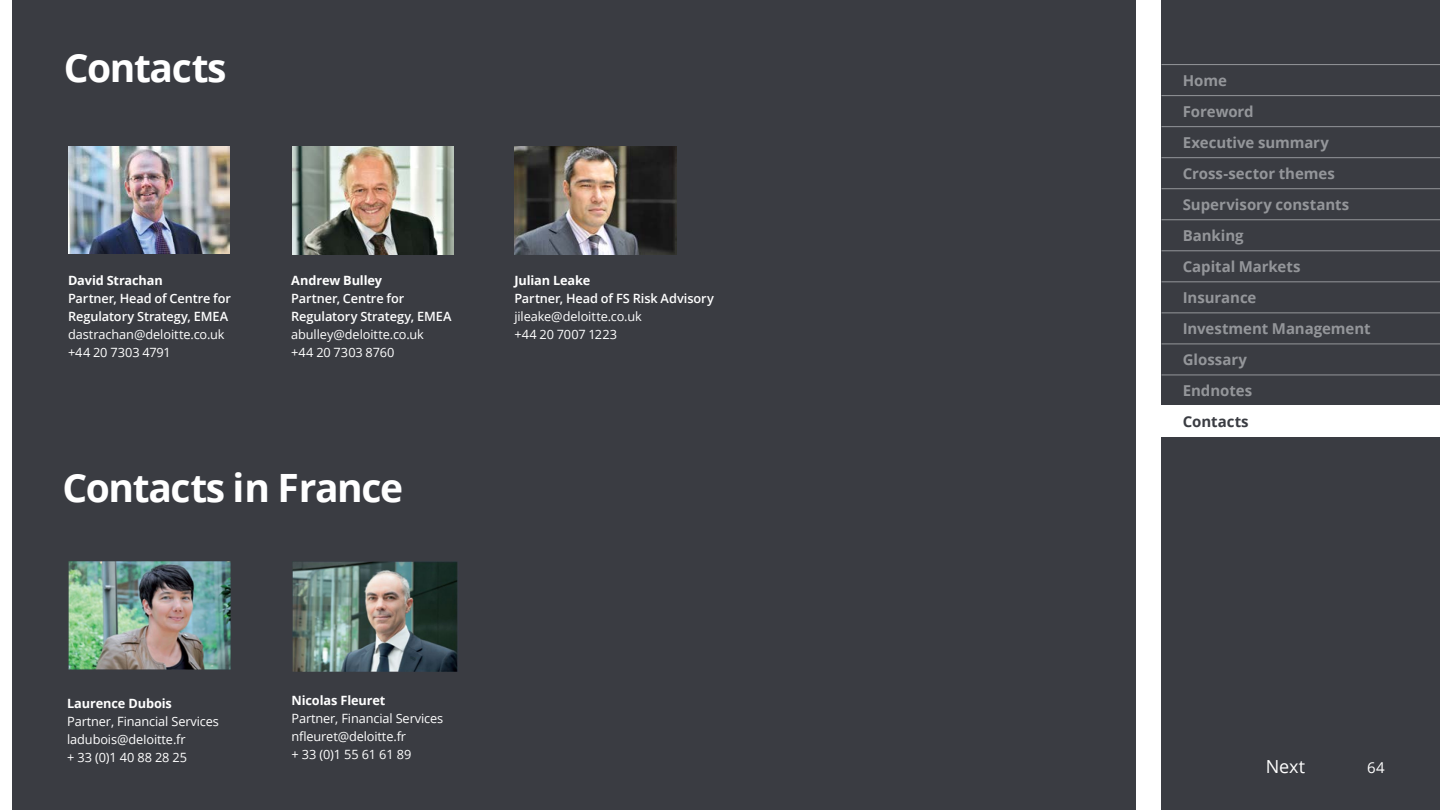
<style>
.page{position:relative;width:1440px;height:810px;background:#fff}
.page>*{position:absolute;margin:0;border:0;box-sizing:border-box;transform-origin:0 0}
.t1{font:700 39px "Open Sans";letter-spacing:-.035em;color:#fff}
.t2{font:18px "Open Sans";color:#fff}
.t3{font:700 15px/31px "Open Sans";letter-spacing:-.005em;color:#94969a}
.t4{font:700 15px "Open Sans";letter-spacing:-.005em;color:#3a3c42}
.t5{font:15px "Open Sans";color:#fff}
.t6{font:12.75px/18px "Open Sans";letter-spacing:-.01em;color:#fff}
.t7{font:600 12.75px/18px "Open Sans";letter-spacing:-.005em;color:#fff}
.t8{font:700 12.75px "Open Sans";letter-spacing:-.01em;color:#fff}
</style>
<div class="page">
<div style="left:1162px;top:0;width:278px;height:810px;background:#3a3c42"></div>
<div style="left:1162px;top:406px;width:278px;height:31px;background:#fff"></div>
<hr style="left:1162px;top:64px;width:278px;height:1px;background:#94969a">
<hr style="left:1162px;top:95px;width:278px;height:1px;background:#94969a">
<hr style="left:1162px;top:126px;width:278px;height:1px;background:#94969a">
<hr style="left:1162px;top:157px;width:278px;height:1px;background:#94969a">
<hr style="left:1162px;top:188px;width:278px;height:1px;background:#94969a">
<hr style="left:1162px;top:219px;width:278px;height:1px;background:#94969a">
<hr style="left:1162px;top:250px;width:278px;height:1px;background:#94969a">
<hr style="left:1162px;top:281px;width:278px;height:1px;background:#94969a">
<hr style="left:1162px;top:312px;width:278px;height:1px;background:#94969a">
<hr style="left:1162px;top:344px;width:278px;height:1px;background:#94969a">
<hr style="left:1162px;top:375px;width:278px;height:1px;background:#94969a">
<div style="left:13px;top:0;width:1123px;height:810px;background:#3a3c42"></div>
<img style="left:68px;top:146px;width:162px;height:108px">
<img style="left:292px;top:146px;width:162px;height:108px">
<img style="left:514px;top:146px;width:162px;height:108px">
<img style="left:69px;top:561px;width:162px;height:108px">
<img style="left:292px;top:561px;width:166px;height:111px">
<h1 class="t1" style="left:64px;top:40px;width:164px">Contacts</h1>
<p class="t8" style="left:68px;top:271px;width:96px">David Strachan</p>
<p class="t7" style="left:68px;top:289px;width:164px">Partner, Head of Centre for<br>Regulatory Strategy, EMEA</p>
<p class="t6" style="left:68px;top:325px;width:158px">dastrachan@deloitte.co.uk +44 20 7303 4791</p>
<p class="t8" style="left:291px;top:271px;width:92px">Andrew Bulley</p>
<p class="t7" style="left:291px;top:289px;width:162px">Partner, Centre for<br>Regulatory Strategy, EMEA</p>
<p class="t6" style="left:291px;top:325px;width:134px">abulley@deloitte.co.uk +44 20 7303 8760</p>
<h1 class="t1" style="left:62px;top:461px;width:342px">Contacts in France</h1>
<p class="t8" style="left:514px;top:271px;width:77px">Julian Leake</p>
<p class="t7" style="left:514px;top:289px;width:201px">Partner, Head of FS Risk Advisory</p>
<p class="t6" style="left:514px;top:307px;width:129px">jileake@deloitte.co.uk +44 20 7007 1223</p>
<p class="t8" style="left:67px;top:694px;width:106px">Laurence Dubois</p>
<p class="t6" style="left:67px;top:712px;width:153px">Partner, Financial Services ladubois@deIoitte.fr<br>+ 33 (0)1 40 88 28 25</p>
<p class="t8" style="left:291px;top:691px;width:95px">Nicolas Fleuret</p>
<p class="t6" style="left:291px;top:709px;width:153px">Partner, Financial Services nfleuret@deloitte.fr<br>+ 33 (0)1 55 61 61 89</p>
<p class="t3" style="left:1183px;top:64px;width:189px">Home<br>Foreword<br>Executive summary<br>Cross‑sector themes<br>Supervisory constants<br>Banking<br>Capital Markets<br>Insurance<br>Investment Management<br>Glossary<br>Endnotes</p>
<p class="t4" style="left:1183px;top:411px;width:67px">Contacts</p>
<h2 class="t2" style="left:1266px;top:754px;width:41px">Next</h2>
<p class="t5" style="left:1367px;top:757px;width:19px">64</p>
</div>
